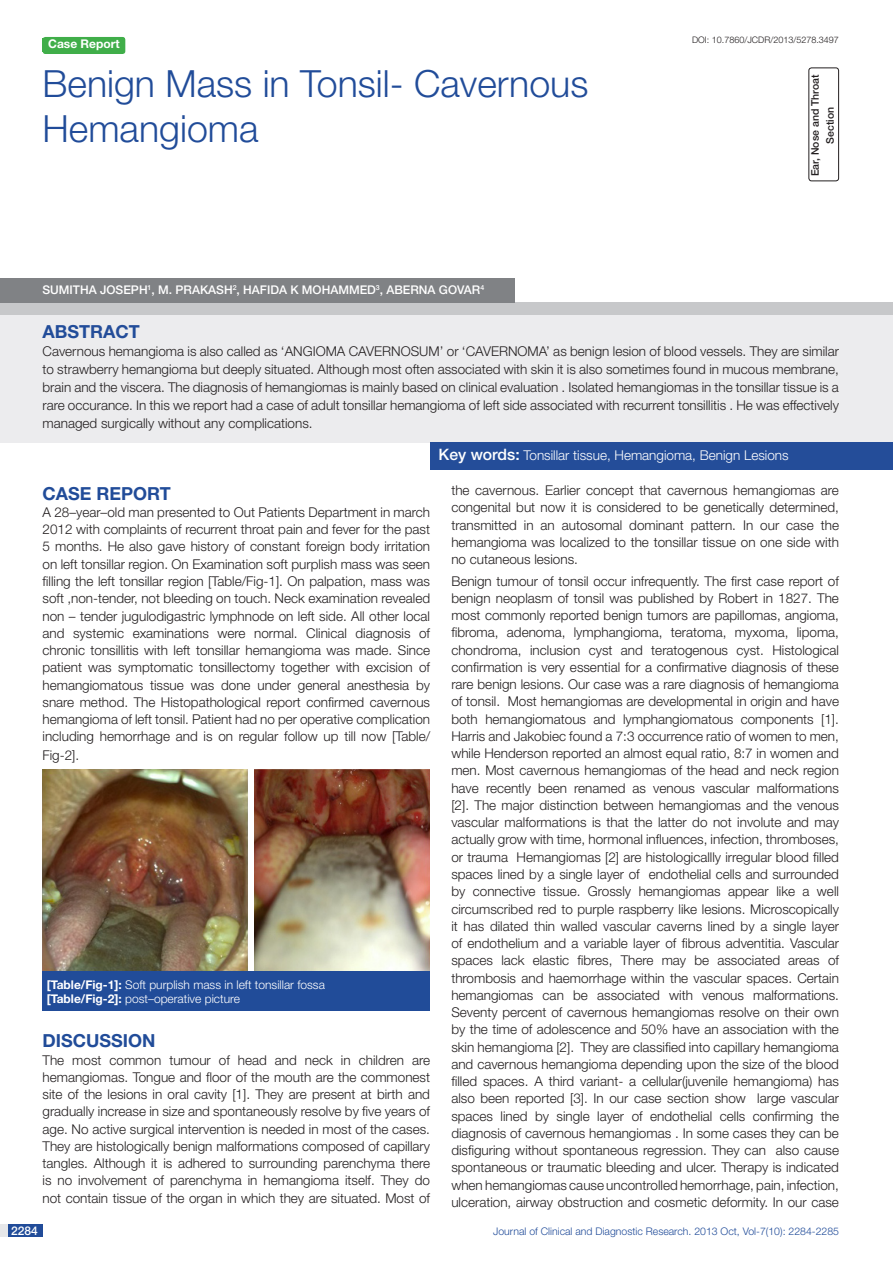
<style>
.page{position:relative;width:893px;height:1263px;background:#fff}
.page>*{position:absolute;margin:0;border:0;box-sizing:border-box;transform-origin:0 0}
.t1{font:300 37.5px/45px "Helvetica Neue";color:#214c99}
.Level_1{font:700 18px "Helvetica Neue";color:#214c99}
.Body_text{font:700 18px "Helvetica Neue";color:#214c99}
.Abstract_head{font:700 18px "Helvetica Neue";color:#214c99}
.Body_text-2{font:300 13.5px/17.2px "Helvetica Neue";color:#231f20;text-align:justify}
.Abstract_text{font:300 13.5px/18px "Helvetica Neue";color:#231f20;text-align:justify}
.t2{font:300 13.5px "Helvetica Neue";color:#fff}
.Table_text{font:300 12px "Helvetica Neue";color:#fff}
.Author{font:500 12px "Helvetica Neue";color:#fff}
.t3{font:700 12px "Helvetica Neue";color:#fff}
.t4{font:300 10.5px "Helvetica Neue";color:#214c99}
.t5{font:500 10.5px "Helvetica Neue";color:#231f20}
.DOI{font:300 9px "Helvetica Neue";color:#231f20}
.s1{color:#244d99}
.s2{font-weight:700}
.s3{font-weight:500;font-size:15.75px}
</style>
<div class="page">
<div style="left:0;top:1224px;width:43px;height:13px;background:#e6e7e9"></div>
<div style="left:8px;top:1224px;width:35px;height:13px;background:#214c99"></div>
<div style="left:43px;top:37px;width:82px;height:17px;background:#40ae49;border-radius:3px"></div>
<div style="left:0;top:313px;width:893px;height:130px;background:#ececee"></div>
<div style="left:0;top:302px;width:893px;height:12px;background:#c7c8ca"></div>
<div style="left:430px;top:442px;width:463px;height:28px;background:#244d99"></div>
<div style="left:0;top:278px;width:514px;height:24px;background:#808285"></div>
<div style="left:808px;top:68px;width:31px;height:113px;border:1px solid #231f20;border-radius:3px"></div>
<img style="left:43px;top:770px;width:204px;height:201px">
<img style="left:254px;top:770px;width:176px;height:201px">
<div style="left:43px;top:971px;width:387px;height:39px;background:#214c99"></div>
<p class="t3" style="left:48px;top:37px;width:73px">CASE REPORT</p>
<p class="t1" style="left:43px;top:60px;width:547px">Benign Mass in Tonsil- Cavernous<br>Hemangioma</p>
<p class="Author" style="left:43px;top:283px;width:443px">SUMITHA JOSEPH<sup>1</sup>, M. PRAKASH<sup>2</sup>, HAFIDA K MOHAMMED<sup>3</sup>, ABERNA GOVAR<sup>4</sup></p>
<p class="DOI" style="left:692px;top:35px;width:148px">DOI: 10.7860/JCDR/2013/5278.3497</p>
<p class="t5" style="left:809px;top:176px;width:103px;rotate:-90deg">Ear, Nose and Throat</p>
<p class="t5" style="left:824px;top:144px;width:38px;rotate:-90deg">Section</p>
<p class="Abstract_head" style="left:43px;top:321px;width:98px">ABST<span class="s1">RAC</span>T</p>
<p class="Abstract_text" style="left:43px;top:342px;width:798px">Cavernous hemangioma is also called as ‘ANGIOMA CAVERNOSUM’ or ‘CAVERNOMA’ as benign lesion of blood vessels. They are similar to strawberry hemangioma but deeply situated. Although most often associated with skin it is also sometimes found in mucous membrane, brain and the viscera. The diagnosis of hemangiomas is mainly based on clinical evaluation . Isolated hemangiomas in the tonsillar tissue is a rare occurance. In this we report had a case of adult tonsillar hemangioma of left side associated with recurrent tonsillitis . He was effectively managed surgically without any complications.</p>
<p class="Level_1" style="left:43px;top:482px;width:130px">CASE REPORT</p>
<p class="Body_text-2" style="left:43px;top:503px;width:389px">A 28–year–old man presented to Out Patients Department in march 2012 with complaints of recurrent throat pain and fever for the past 5 months. He also gave history of constant foreign body irritation on left tonsillar region. On Examination soft purplish mass was seen filling the left tonsillar region [Table/Fig-1]. On palpation, mass was soft ,non-tender, not bleeding on touch. Neck examination revealed non – tender jugulodigastric lymphnode on left side. All other local and systemic examinations were normal. Clinical diagnosis of chronic tonsillitis with left tonsillar hemangioma was made. Since patient was symptomatic tonsillectomy together with excision of hemangiomatous tissue was done under general anesthesia by snare method. The Histopathological report confirmed cavernous hemangioma of left tonsil. Patient had no per operative complication including hemorrhage and is on regular follow up till now [Table/</p>
<p class="Body_text-2" style="left:43px;top:746px;width:38px">Fig-2].</p>
<p class="Table_text" style="left:47px;top:977px;width:280px"><span class="s2">[TABLE/FIG-1]:</span> Soft purplish mass in left tonsillar fossa</p>
<p class="Table_text" style="left:47px;top:991px;width:195px"><span class="s2">[TABLE/FIG-2]:</span> post–operative picture</p>
<p class="Body_text" style="left:43px;top:1030px;width:115px">DISCUSSION</p>
<p class="Body_text-2" style="left:43px;top:1051px;width:389px">The most common tumour of head and neck in children are hemangiomas. Tongue and floor of the mouth are the commonest site of the lesions in oral cavity [1]. They are present at birth and gradually increase in size and spontaneously resolve by five years of age. No active surgical intervention is needed in most of the cases.<br>They are histologically benign malformations composed of capillary tangles. Although it is adhered to surrounding parenchyma there is no involvement of parenchyma in hemangioma itself. They do not contain tissue of the organ in which they are situated. Most of</p>
<p class="t2" style="left:439px;top:447px;width:351px"><span class="s3">Key words:</span> Tonsillar tissue, Hemangioma, Benign Lesions</p>
<p class="Body_text-2" style="left:451px;top:481px;width:389px">the cavernous. Earlier concept that cavernous hemangiomas are congenital but now it is considered to be genetically determined, transmitted in an autosomal dominant pattern. In our case the hemangioma was localized to the tonsillar tissue on one side with no cutaneous lesions.</p>
<p class="Body_text-2" style="left:451px;top:572px;width:389px">Benign tumour of tonsil occur infrequently. The first case report of benign neoplasm of tonsil was published by Robert in 1827. The most commonly reported benign tumors are papillomas, angioma, fibroma, adenoma, lymphangioma, teratoma, myxoma, lipoma, chondroma, inclusion cyst and teratogenous cyst. Histological confirmation is very essential for a confirmative diagnosis of these rare benign lesions. Our case was a rare diagnosis of hemangioma of tonsil. Most hemangiomas are developmental in origin and have both hemangiomatous and lymphangiomatous components [1].<br>Harris and Jakobiec found a 7:3 occurrence ratio of women to men, while Henderson reported an almost equal ratio, 8:7 in women and men. Most cavernous hemangiomas of the head and neck region have recently been renamed as venous vascular malformations [2]. The major distinction between hemangiomas and the venous vascular malformations is that the latter do not involute and may actually grow with time, hormonal influences, infection, thromboses, or trauma Hemangiomas [2] are histologicallly irregular blood filled spaces lined by a single layer of endothelial cells and surrounded by connective tissue. Grossly hemangiomas appear like a well circumscribed red to purple raspberry like lesions. Microscopically it has dilated thin walled vascular caverns lined by a single layer of endothelium and a variable layer of fibrous adventitia. Vascular spaces lack elastic fibres, There may be associated areas of thrombosis and haemorrhage within the vascular spaces. Certain hemangiomas can be associated with venous malformations.<br>Seventy percent of cavernous hemangiomas resolve on their own by the time of adolescence and 50% have an association with the skin hemangioma [2]. They are classified into capillary hemangioma and cavernous hemangioma depending upon the size of the blood filled spaces. A third variant- a cellular(juvenile hemangioma) has also been reported [3]. In our case section show large vascular spaces lined by single layer of endothelial cells confirming the diagnosis of cavernous hemangiomas . In some cases they can be disfiguring without spontaneous regression. They can also cause spontaneous or traumatic bleeding and ulcer. Therapy is indicated when hemangiomas cause uncontrolled hemorrhage, pain, infection, ulceration, airway obstruction and cosmetic deformity. In our case</p>
<p class="Author" style="left:11px;top:1223px;width:28px">2284</p>
<p class="t4" style="left:493px;top:1225px;width:347px">Journal of Clinical and Diagnostic Research. 2013 Oct, Vol-7(10): 2284-2285</p>
</div>
